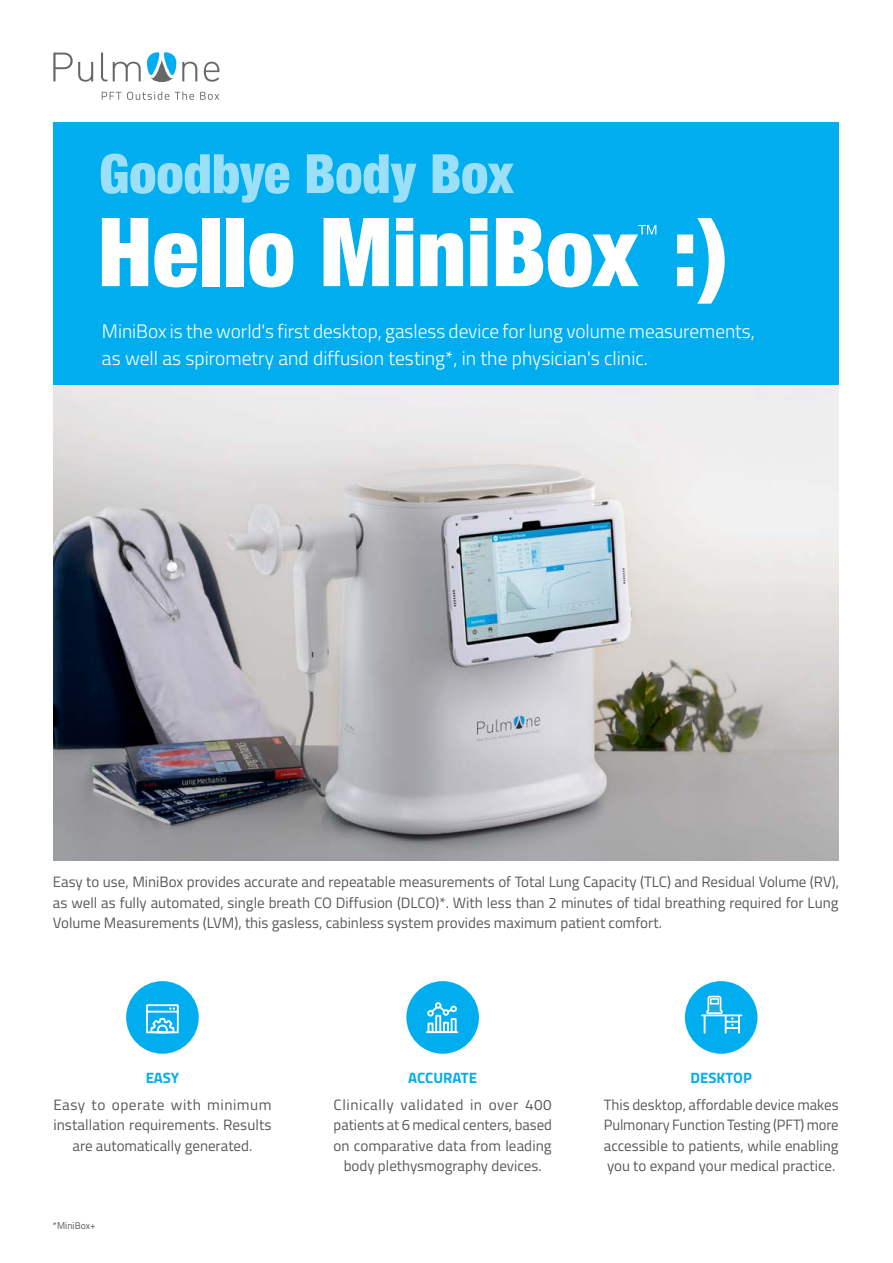
<style>
.page{position:relative;width:893px;height:1263px;background:#fff}
.page>*{position:absolute;margin:0;border:0;box-sizing:border-box;transform-origin:0 0}
.t1{font:300 19.5px/27px "Titillium";color:#fff}
.t2{font:15px/20.2px "Titillium";color:#58595b;text-align:justify}
.t3{font:700 15px "Titillium";color:#00aeef}
.t4{font:9.75px "Titillium";color:#58595b}
</style>
<div class="page">
<div style="left:53px;top:122px;width:786px;height:263px;background:#00aeef"></div>
<img style="left:53px;top:385px;width:786px;height:475px">
<svg style="left:102px;top:218px;width:46px;height:68px"></svg>
<svg style="left:154px;top:233px;width:43px;height:54px"></svg>
<div style="left:202px;top:218px;width:17px;height:68px;background:#fff"></div>
<div style="left:227px;top:218px;width:17px;height:68px;background:#fff"></div>
<svg style="left:249px;top:233px;width:44px;height:54px"></svg>
<svg style="left:324px;top:218px;width:65px;height:68px;background:#d1f0fc"></svg>
<svg style="left:396px;top:218px;width:17px;height:68px"></svg>
<svg style="left:420px;top:233px;width:43px;height:53px"></svg>
<svg style="left:470px;top:218px;width:17px;height:68px"></svg>
<svg style="left:496px;top:218px;width:160px;height:69px"></svg>
<svg style="left:677px;top:218px;width:48px;height:86px"></svg>
<svg style="left:101px;top:154px;width:188px;height:49px"></svg>
<svg style="left:307px;top:154px;width:109px;height:49px"></svg>
<svg style="left:433px;top:154px;width:81px;height:40px"></svg>
<svg style="left:147px;top:52px;width:29px;height:30px"></svg>
<svg style="left:53px;top:53px;width:88px;height:29px"></svg>
<svg style="left:182px;top:62px;width:37px;height:20px"></svg>
<svg style="left:102px;top:91px;width:67px;height:9px"></svg>
<svg style="left:175px;top:91px;width:19px;height:9px"></svg>
<svg style="left:200px;top:92px;width:19px;height:8px"></svg>
<div style="left:126px;top:981px;width:73px;height:73px;background:#00aeef;border-radius:50%"></div>
<svg style="left:146px;top:1004px;width:33px;height:30px"></svg>
<div style="left:406px;top:981px;width:73px;height:73px;background:#00aeef;border-radius:50%"></div>
<svg style="left:426px;top:1002px;width:33px;height:32px"></svg>
<div style="left:685px;top:981px;width:72px;height:73px;background:#00aeef;border-radius:50%"></div>
<hr style="left:702px;top:1014px;width:40px;height:2px;background:#fff">
<svg style="left:704px;top:995px;width:36px;height:38px"></svg>
<h1 class="t1" style="left:102px;top:317px;width:654px">MiniBox is the world s' first desktop, gasless device for lung volume measurements, as well as spirometry and diffusion testing i n,* the physician s' clinic.</h1>
<p class="t2" style="left:53px;top:871px;width:788px">Easy to use, MiniBox provides accurate and repeatable measurements of Total Lung Capacity (TLC) and Residual Volume (RV ,( as well as fully automated, single breath CO Diffusion (DLCO)*. With less than 2 minutes of tidal breathing required for Lung Volume Measurements (LVM ,) this gasless, cabinless system provides maximum patient comfort.</p>
<p class="t3" style="left:146px;top:1066px;width:35px">EASY</p>
<p class="t2" style="left:53px;top:1094px;width:220px;text-align:center">Easy to operate with minimum installation requirements. Results are automatically generated.</p>
<p class="t4" style="left:53px;top:1218px;width:44px">*MiniBox+</p>
<p class="t3" style="left:408px;top:1066px;width:70px">ACCURATE</p>
<p class="t2" style="left:334px;top:1094px;width:220px;text-align:center">Clinically validated in over 400 patients at 6 medical centers, based on comparative data from leading body plethysmography devices.</p>
<p class="t3" style="left:690px;top:1066px;width:63px">DESKTOP</p>
<p class="t2" style="left:604px;top:1094px;width:236px">This desktop, affordable device makes Pulmonary Function Testing (PFT) more accessible to patients, while enabling you to expand your medical practice.</p>
</div>
